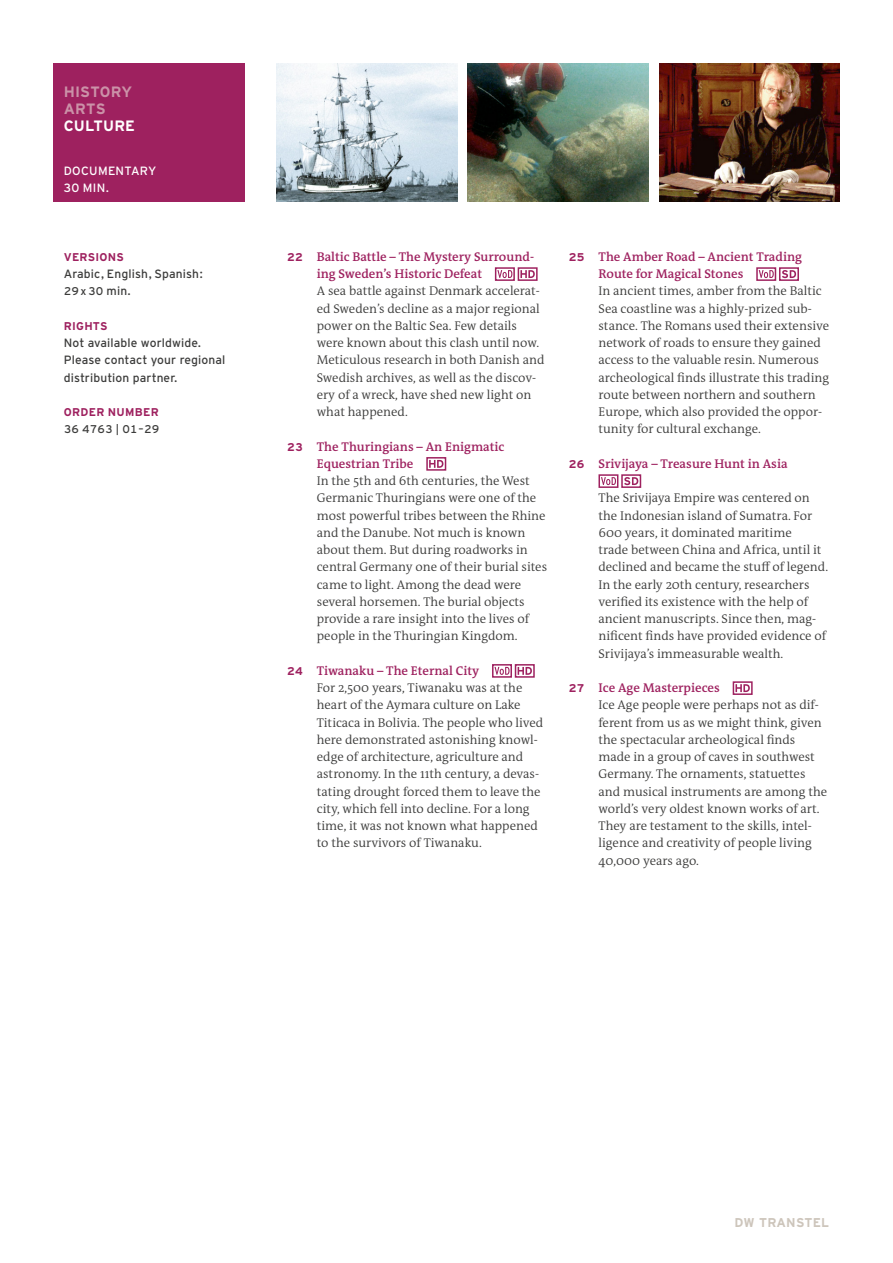
<style>
.page{position:relative;width:893px;height:1263px;background:#fff}
.page>*{position:absolute;margin:0;border:0;box-sizing:border-box;transform-origin:0 0}
.Titel_Kategorie{font:700 15px "Interstate DW";letter-spacing:.01em;color:#cb92a8}
.Titel_Kategorie-2{font:700 15px "Interstate DW";letter-spacing:.01em;color:#fff}
.Copy_E_Einzug{font:300 12.75px/17.2px "DW The Antiqua B W4";color:#3c3c3b}
.Sub_E{font:600 12.75px/17.2px "DW The Antiqua B W6";color:#9e215f}
.t1{font:700 12.75px "Interstate DW Line";letter-spacing:.02em;color:#cdc5bb}
.Bestellinfo{font:12px/17.2px "Interstate DW";letter-spacing:.01em;color:#3c3c3b}
.Titel_Dauer_Inhalt{font:12px "Interstate DW";letter-spacing:.025em;color:#fff}
.Sub_Versal_E{font:700 11.25px "Interstate DW";letter-spacing:.025em;color:#9e215f}
.Bestellnummer_Inhalt{font:11.25px "Interstate DW Line";letter-spacing:.01em;color:#3c3c3b}
.Bestellinfo-2{font:11.25px "Interstate DW Line";color:#3c3c3b}
.s1{font-size:12px}
.s2{font-family:"Interstate DW Line";font-weight:700;font-size:11.25px}
</style>
<div class="page">
<div style="left:53px;top:64px;width:191px;height:138px;background:#9e215f"></div>
<img style="left:276px;top:64px;width:181px;height:138px">
<img style="left:468px;top:64px;width:180px;height:138px">
<img style="left:659px;top:64px;width:181px;height:138px">
<svg style="left:495px;top:267px;width:20px;height:14px"></svg>
<svg style="left:497px;top:270px;width:15px;height:8px"></svg>
<svg style="left:518px;top:267px;width:20px;height:14px"></svg>
<svg style="left:520px;top:270px;width:15px;height:8px"></svg>
<svg style="left:426px;top:457px;width:20px;height:14px"></svg>
<svg style="left:429px;top:460px;width:14px;height:8px"></svg>
<svg style="left:492px;top:664px;width:20px;height:14px"></svg>
<svg style="left:494px;top:667px;width:15px;height:8px"></svg>
<svg style="left:515px;top:664px;width:20px;height:14px"></svg>
<svg style="left:518px;top:667px;width:14px;height:8px"></svg>
<svg style="left:756px;top:267px;width:20px;height:14px"></svg>
<svg style="left:759px;top:270px;width:15px;height:8px"></svg>
<svg style="left:779px;top:267px;width:20px;height:14px"></svg>
<svg style="left:782px;top:270px;width:14px;height:8px"></svg>
<svg style="left:598px;top:474px;width:20px;height:14px"></svg>
<svg style="left:601px;top:477px;width:15px;height:8px"></svg>
<svg style="left:621px;top:474px;width:20px;height:14px"></svg>
<svg style="left:624px;top:477px;width:14px;height:8px"></svg>
<svg style="left:733px;top:681px;width:20px;height:14px"></svg>
<svg style="left:735px;top:684px;width:15px;height:8px"></svg>
<p class="Titel_Kategorie" style="left:64px;top:83px;width:70px">HISTORY</p>
<p class="Titel_Kategorie" style="left:64px;top:100px;width:43px">ARTS</p>
<p class="Titel_Kategorie-2" style="left:64px;top:118px;width:73px">CULTURE</p>
<p class="Titel_Dauer_Inhalt" style="left:64px;top:164px;width:94px">DOCUMENTARY</p>
<p class="Titel_Dauer_Inhalt" style="left:64px;top:181px;width:47px">30 MIN.</p>
<p class="Sub_Versal_E" style="left:64px;top:251px;width:62px">VERSIONS</p>
<p class="Bestellinfo" style="left:64px;top:265px;width:140px">Arabic, English, Spanish:</p>
<p class="Bestellinfo-2" style="left:64px;top:285px;width:68px">29 x 30 <span class="s1">min.</span></p>
<p class="Sub_Versal_E" style="left:64px;top:320px;width:45px">RIGHTS</p>
<p class="Bestellinfo" style="left:64px;top:334px;width:163px">Not available worldwide.<br>Please contact your regional distribution partner.</p>
<p class="Sub_Versal_E" style="left:64px;top:406px;width:97px">ORDER NUMBER</p>
<p class="Bestellnummer_Inhalt" style="left:64px;top:423px;width:97px">36 4763 | 01–29</p>
<p class="Sub_E" style="left:287px;top:248px;width:249px"><span class="s2">22</span> Baltic Battle – The Mystery Surround-</p>
<p class="Sub_E" style="left:317px;top:265px;width:167px">ing Sweden’s Historic Defeat</p>
<p class="Copy_E_Einzug" style="left:317px;top:282px;width:229px">A sea battle against Denmark accelerat&shy;ed Sweden’s decline as a major regional power on the Baltic Sea. Few details were known about this clash until now.<br>Meticulous research in both Danish and Swedish archives, as well as the discov&shy;ery of a wreck, have shed new light on what happened.</p>
<p class="Sub_E" style="left:287px;top:438px;width:219px"><span class="s2">23</span> The Thuringians – An Enigmatic</p>
<p class="Sub_E" style="left:317px;top:455px;width:98px">Equestrian Tribe</p>
<p class="Copy_E_Einzug" style="left:317px;top:472px;width:232px">In the 5th and 6th centuries, the West Germanic Thuringians were one of the most powerful tribes between the Rhine and the Danube. Not much is known about them. But during roadworks in central Germany one of their burial sites came to light. Among the dead were several horsemen. The burial objects provide a rare insight into the lives of people in the Thuringian Kingdom.</p>
<p class="Sub_E" style="left:287px;top:662px;width:194px"><span class="s2">24</span> Tiwanaku – The Eternal City</p>
<p class="Copy_E_Einzug" style="left:317px;top:679px;width:228px">For 2,500 years, Tiwanaku was at the heart of the Aymara culture on Lake Titicaca in Bolivia. The people who lived here demonstrated astonishing knowl&shy;edge of architecture, agriculture and astronomy. In the 11th century, a devas&shy;tating drought forced them to leave the city, which fell into decline. For a long time, it was not known what happened to the survivors of Tiwanaku.</p>
<p class="Sub_E" style="left:598px;top:248px;width:205px;text-indent:-30px"><span class="s2">25</span> The Amber Road – Ancient Trading<br>Route for Magical Stones</p>
<p class="Copy_E_Einzug" style="left:598px;top:282px;width:232px">In ancient times, amber from the Baltic Sea coastline was a highly-prized sub&shy;stance. The Romans used their extensive network of roads to ensure they gained access to the valuable resin. Numerous archeological finds illustrate this trading route between northern and southern Europe, which also provided the oppor&shy;tunity for cultural exchange.</p>
<p class="Sub_E" style="left:569px;top:455px;width:220px"><span class="s2">26</span> Srivijaya – Treasure Hunt in Asia</p>
<p class="Copy_E_Einzug" style="left:598px;top:489px;width:231px">The Srivijaya Empire was centered on the Indonesian island of Sumatra. For 600 years, it dominated maritime<br>trade between China and Africa, until it declined and became the stuff of legend.<br>In the early 20th century, researchers verified its existence with the help of ancient manuscripts. Since then, mag&shy;nificent finds have provided evidence of Srivijaya’s immeasurable wealth.</p>
<p class="Sub_E" style="left:569px;top:679px;width:153px"><span class="s2">27</span> Ice Age Masterpieces</p>
<p class="Copy_E_Einzug" style="left:598px;top:696px;width:230px">Ice Age people were perhaps not as dif&shy;ferent from us as we might think, given the spectacular archeological finds made in a group of caves in southwest Germany. The ornaments, statuettes and musical instruments are among the world’s very oldest known works of art.<br>They are testament to the skills, intel&shy;ligence and creativity of people living 40,000 years ago.</p>
<p class="t1" style="left:735px;top:1215px;width:96px">DW TRANSTEL</p>
</div>
